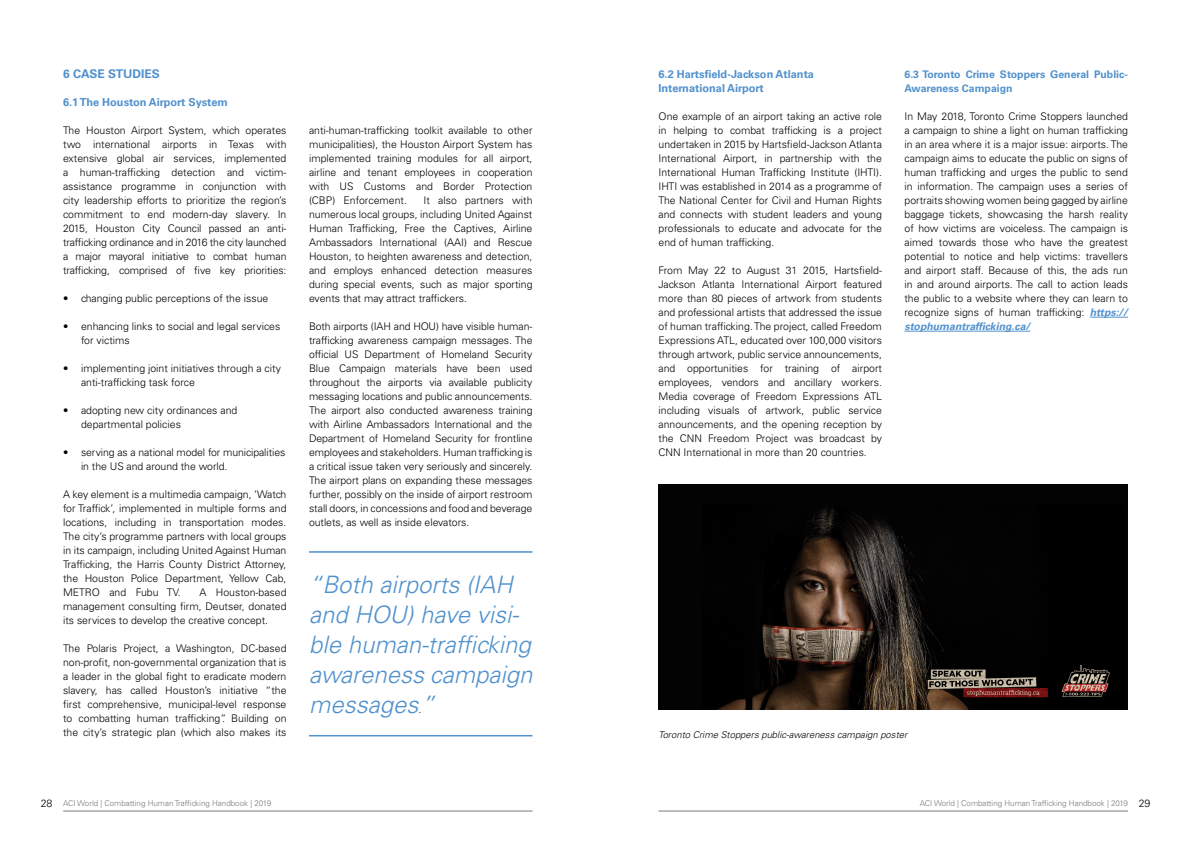
<style>
.page{position:relative;width:1191px;height:842px;background:#fff}
.page>*{position:absolute;margin:0;border:0;box-sizing:border-box;transform-origin:0 0}
.t1{font:italic 300 24px/30px "Univers LT Std";color:#5091cd}
.t2{font:700 12px "Univers LT Std";color:#5091cd}
.t3{font:700 11px/14px "Univers LT Std";color:#5091cd}
.t4{font:300 10.5px/14px "Univers LT Std";color:#000;text-align:justify}
.t5{font:700 10.5px/14px "Univers LT Std";color:#5091cd}
.t6{font:italic 300 9.5px "Univers LT Std";color:#000}
.t7{font:300 8px "Univers LT Std";color:#77787b}
.s1{font-weight:700;font-style:italic;color:#5091cd}
.s2{font-size:10.5px;color:#000}
</style>
<div class="page">
<hr style="left:63px;top:810px;width:469px;height:1px;background:#77787b">
<hr style="left:658px;top:810px;width:470px;height:1px;background:#77787b">
<img style="left:658px;top:484px;width:470px;height:225px">
<hr style="left:1090px;top:317px;width:38px;height:1px;background:#5091cd">
<hr style="left:904px;top:331px;width:126px;height:1px;background:#5091cd">
<hr style="left:309px;top:551px;width:223px;height:2px;background:#5091cd">
<hr style="left:309px;top:735px;width:223px;height:1px;background:#5091cd">
<p class="t2" style="left:63px;top:67px;width:98px">6 CASE STUDIES</p>
<p class="t3" style="left:63px;top:95px;width:166px">6.1 The Houston Airport System</p>
<p class="t4" style="left:63px;top:123px;width:225px">The Houston Airport System, which operates two international airports in Texas with extensive global air services, implemented a human-trafficking detection and victim&shy;assistance programme in conjunction with city leadership efforts to prioritize the region’s commitment to end modern-day slavery. In 2015, Houston City Council passed an anti&shy;trafficking ordinance and in 2016 the city launched a major mayoral initiative to combat human trafficking, comprised of five key priorities:</p>
<p class="t4" style="left:63px;top:291px;width:207px">• changing public perceptions of the issue</p>
<p class="t4" style="left:81px;top:319px;width:201px;text-indent:-18px">• enhancing links to social and legal services for victims</p>
<p class="t4" style="left:81px;top:361px;width:202px;text-indent:-18px">• implementing joint initiatives through a city anti-trafficking task force</p>
<p class="t4" style="left:81px;top:403px;width:158px;text-indent:-18px">• adopting new city ordinances and departmental policies</p>
<p class="t4" style="left:81px;top:445px;width:206px;text-indent:-18px">• serving as a national model for municipalities in the US and around the world.</p>
<p class="t4" style="left:63px;top:487px;width:225px">A key element is a multimedia campaign, ‘Watch for Traffick’, implemented in multiple forms and locations, including in transportation modes.<br>The city’s programme partners with local groups in its campaign, including United Against Human Trafficking, the Harris County District Attorney, the Houston Police Department, Yellow Cab, METRO and Fubu TV.</p>
<p class="t4" style="left:63px;top:585px;width:225px;text-indent:136px">A Houston-based management consulting firm, Deutser, donated its services to develop the creative concept.</p>
<p class="t4" style="left:63px;top:641px;width:225px">The Polaris Project, a Washington, DC-based non-profit, non-governmental organization that is a leader in the global fight to eradicate modern slavery, has called Houston’s initiative “the first comprehensive, municipal-level response to combatting human trafficking”. Building on the city’s strategic plan (which also makes its</p>
<p class="t4" style="left:309px;top:123px;width:225px">anti-human-trafficking toolkit available to other municipalities), the Houston Airport System has implemented training modules for all airport, airline and tenant employees in cooperation with US Customs and Border Protection (CBP) Enforcement.</p>
<p class="t4" style="left:309px;top:193px;width:225px;text-indent:115px">It also partners with numerous local groups, including United Against Human Trafficking, Free the Captives, Airline Ambassadors International (AAI) and Rescue Houston, to heighten awareness and detection, and employs enhanced detection measures during special events, such as major sporting events that may attract traffickers.</p>
<p class="t4" style="left:309px;top:319px;width:225px">Both airports (IAH and HOU) have visible human&shy;trafficking awareness campaign messages. The official US Department of Homeland Security Blue Campaign materials have been used throughout the airports via available publicity messaging locations and public announcements.<br>The airport also conducted awareness training with Airline Ambassadors International and the Department of Homeland Security for frontline employees and stakeholders. Human trafficking is a critical issue taken very seriously and sincerely.<br>The airport plans on expanding these messages further, possibly on the inside of airport restroom stall doors, in concessions and food and beverage outlets, as well as inside elevators.</p>
<h1 class="t1" style="left:309px;top:570px;width:225px">“Both airports (IAH and HOU) have visi&shy;ble human-trafficking awareness campaign messages”</h1>
<p class="t4" style="left:419px;top:702px;width:4px">.</p>
<p class="t3" style="left:658px;top:67px;width:157px">6.2 Hartsfield-Jackson Atlanta<br>International Airport</p>
<p class="t4" style="left:658px;top:109px;width:225px">One example of an airport taking an active role in helping to combat trafficking is a project undertaken in 2015 by Hartsfield-Jackson Atlanta International Airport, in partnership with the International Human Trafficking Institute (IHTI).<br>IHTI was established in 2014 as a programme of The National Center for Civil and Human Rights and connects with student leaders and young professionals to educate and advocate for the end of human trafficking.</p>
<p class="t4" style="left:658px;top:263px;width:225px">From May 22 to August 31 2015, Hartsfield-Jackson Atlanta International Airport featured more than 80 pieces of artwork from students and professional artists that addressed the issue of human trafficking. The project, called Freedom Expressions ATL, educated over 100,000 visitors through artwork, public service announcements, and opportunities for training of airport employees, vendors and ancillary workers.<br>Media coverage of Freedom Expressions ATL including visuals of artwork, public service announcements, and the opening reception by the CNN Freedom Project was broadcast by CNN International in more than 20 countries.</p>
<p class="t5" style="left:904px;top:67px;width:225px">6.3 Toronto Crime Stoppers General Public-<br>Awareness Campaign</p>
<p class="t4" style="left:904px;top:109px;width:225px">In May 2018, Toronto Crime Stoppers launched a campaign to shine a light on human trafficking in an area where it is a major issue: airports. The campaign aims to educate the public on signs of human trafficking and urges the public to send in information. The campaign uses a series of portraits showing women being gagged by airline baggage tickets, showcasing the harsh reality of how victims are voiceless. The campaign is aimed towards those who have the greatest potential to notice and help victims: travellers and airport staff. Because of this, the ads run in and around airports. The call to action leads the public to a website where they can learn to recognize signs of human trafficking: <span class="s1">https:// stophumantrafficking.ca/</span></p>
<p class="t6" style="left:658px;top:729px;width:250px">Toronto Crime Stoppers public-awareness campaign poster</p>
<p class="t7" style="left:41px;top:798px;width:232px"><span class="s2">28</span> ACI World | Combatting Human Trafficking Handbook | 2019</p>
<p class="t7" style="left:920px;top:798px;width:232px">ACI World | Combatting Human Trafficking Handbook | 2019 <span class="s2">29</span></p>
</div>
